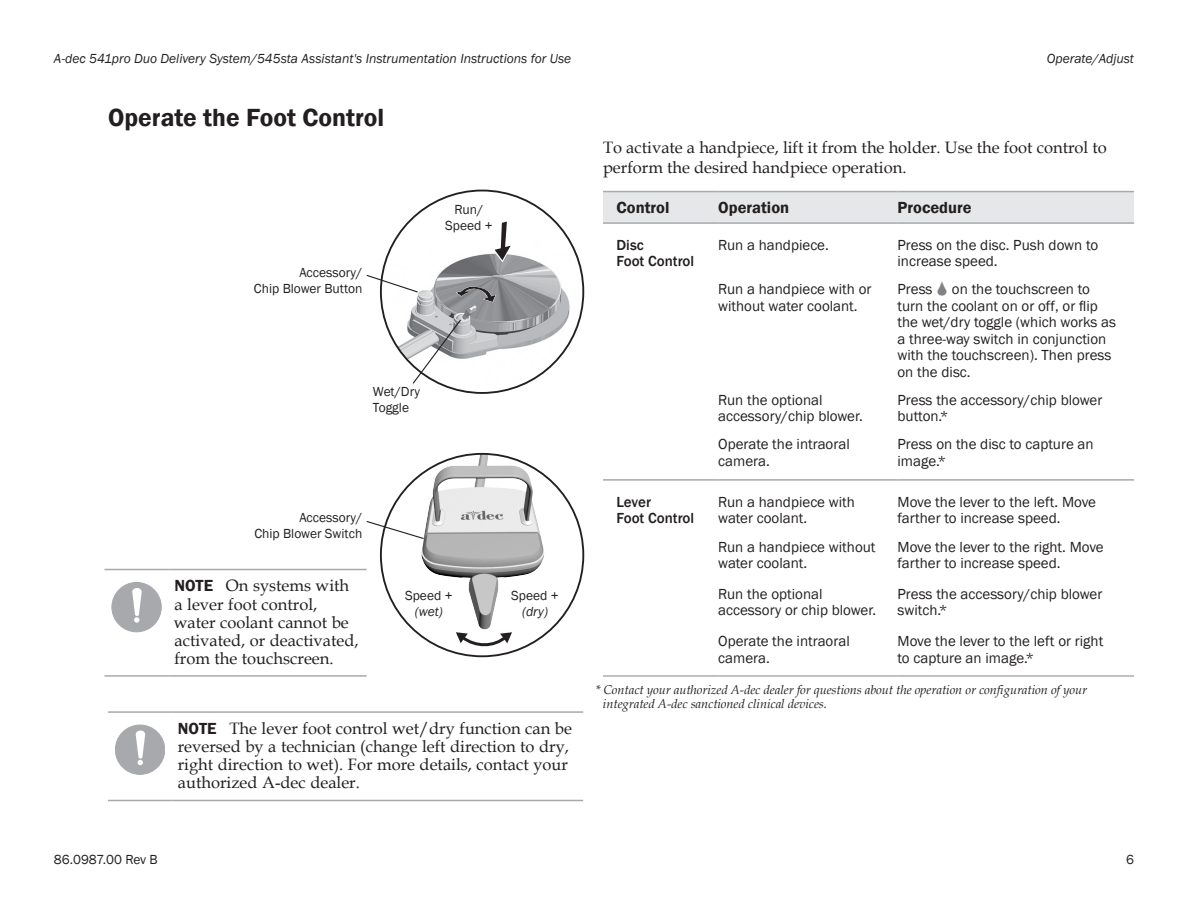
<style>
.page{position:relative;width:1188px;height:918px;background:#fff}
.page>*{position:absolute;margin:0;border:0;box-sizing:border-box;transform-origin:0 0}
.t1{font:600 25.5px "Franklin Gothic";color:#231f20}
.t2{font:16.5px/18px "Book Antiqua";color:#231f20}
.t3{font:600 16.5px "Franklin Gothic";color:#231f20}
.t4{font:15px/16.5px "Franklin Gothic";color:#231f20}
.t5{font:500 15px/16.5px "Franklin Gothic";color:#231f20}
.t6{font:italic 13.5px "Franklin Gothic";color:#231f20}
.t7{font:13.5px/15.8px "Franklin Gothic";color:#231f20;text-align:right}
.t8{font:italic 12.75px/14.2px "Book Antiqua";letter-spacing:-.005em;color:#231f20}
.s1{font-family:"Franklin Gothic";font-weight:600}
.s2{font-family:"Adec Touch Pad";color:#808285}
</style>
<div class="page">
<div style="left:603px;top:192px;width:531px;height:30px;background:#e6e7e9"></div>
<hr style="left:603px;top:191px;width:115px;height:1px;background:#a8a9ad">
<hr style="left:718px;top:191px;width:179px;height:1px;background:#a8a9ad">
<hr style="left:897px;top:191px;width:237px;height:1px;background:#a8a9ad">
<hr style="left:603px;top:675px;width:115px;height:2px;background:#acadb1">
<hr style="left:718px;top:675px;width:179px;height:2px;background:#acadb1">
<hr style="left:897px;top:675px;width:237px;height:2px;background:#acadb1">
<hr style="left:603px;top:222px;width:115px;height:2px;background:#a8a9ad">
<hr style="left:718px;top:222px;width:179px;height:2px;background:#a8a9ad">
<hr style="left:897px;top:222px;width:237px;height:2px;background:#a8a9ad">
<hr style="left:603px;top:479px;width:115px;height:2px;background:#a8a9ad">
<hr style="left:718px;top:479px;width:179px;height:2px;background:#a8a9ad">
<hr style="left:897px;top:479px;width:237px;height:2px;background:#a8a9ad">
<hr style="left:173px;top:711px;width:410px;height:2px;background:#a8a9ad">
<hr style="left:173px;top:800px;width:410px;height:1px;background:#a8a9ad">
<hr style="left:108px;top:711px;width:65px;height:2px;background:#a8a9ad">
<hr style="left:108px;top:800px;width:65px;height:1px;background:#a8a9ad">
<div style="left:115px;top:725px;width:50px;height:49px;background:#a8a9ad;border-radius:50%"></div>
<div style="left:115px;top:725px;width:50px;height:50px;border:1px solid #a8a9ad;border-radius:50%"></div>
<svg style="left:136px;top:730px;width:9px;height:35px"></svg>
<hr style="left:169px;top:569px;width:198px;height:1px;background:#a8a9ad">
<hr style="left:169px;top:675px;width:198px;height:2px;background:#a8a9ad">
<hr style="left:104px;top:569px;width:65px;height:1px;background:#a8a9ad">
<hr style="left:104px;top:675px;width:65px;height:2px;background:#a8a9ad">
<div style="left:112px;top:582px;width:49px;height:50px;background:#a8a9ad;border-radius:50%"></div>
<div style="left:112px;top:582px;width:49px;height:50px;border:1px solid #a8a9ad;border-radius:50%"></div>
<svg style="left:132px;top:588px;width:10px;height:35px"></svg>
<svg style="left:366px;top:520px;width:49px;height:22px"></svg>
<img style="left:415px;top:454px;width:134px;height:179px">
<svg style="left:456px;top:632px;width:56px;height:15px"></svg>
<img style="left:381px;top:239px;width:202px;height:147px">
<svg style="left:492px;top:221px;width:20px;height:41px"></svg>
<svg style="left:454px;top:285px;width:44px;height:18px"></svg>
<svg style="left:366px;top:274px;width:53px;height:19px"></svg>
<svg style="left:411px;top:318px;width:51px;height:67px"></svg>
<p class="t6" style="left:54px;top:50px;width:519px">A-dec 541pro Duo Delivery System/545sta Assistant's Instrumentation Instructions for Use</p>
<p class="t6" style="left:1047px;top:50px;width:89px">Operate/Adjust</p>
<h1 class="t1" style="left:108px;top:102px;width:278px">Operate the Foot Control</h1>
<p class="t7" style="left:254px;top:265px;width:110px">Accessory/<br>Chip Blower Button</p>
<p class="t7" style="left:445px;top:202px;width:49px;text-align:center">Run/<br>Speed +</p>
<p class="t7" style="left:373px;top:384px;width:49px;text-align:left">Wet/Dry<br>Toggle</p>
<p class="t7" style="left:254px;top:510px;width:110px">Accessory/<br>Chip Blower Switch</p>
<p class="t2" style="left:174px;top:576px;width:186px"><span class="s1">NOTE</span> On systems with a lever foot control, water coolant cannot be activated, or deactivated, from the touchscreen.</p>
<p class="t7" style="left:405px;top:588px;width:49px">Speed +</p>
<p class="t6" style="left:415px;top:603px;width:29px">(wet)</p>
<p class="t7" style="left:511px;top:588px;width:49px">Speed +</p>
<p class="t6" style="left:522px;top:603px;width:27px">(dry)</p>
<p class="t2" style="left:178px;top:719px;width:396px"><span class="s1">NOTE</span> The lever foot control wet/dry function can be reversed by a technician (change left direction to dry, right direction to wet). For more details, contact your authorized A-dec dealer.</p>
<p class="t2" style="left:603px;top:137px;width:505px;line-height:19.8px">To activate a handpiece, lift it from the holder. Use the foot control to perform the desired handpiece operation.</p>
<p class="t3" style="left:616px;top:197px;width:54px">Control</p>
<p class="t3" style="left:718px;top:197px;width:73px">Operation</p>
<p class="t3" style="left:897px;top:197px;width:76px">Procedure</p>
<p class="t5" style="left:616px;top:237px;width:79px">Disc<br>Foot Control</p>
<p class="t4" style="left:718px;top:237px;width:112px">Run a handpiece.</p>
<p class="t4" style="left:897px;top:237px;width:202px">Press on the disc. Push down to increase speed.</p>
<p class="t4" style="left:718px;top:281px;width:155px">Run a handpiece with or without water coolant.</p>
<p class="t4" style="left:897px;top:282px;width:220px">Press <span class="s2">w</span> on the touchscreen to turn the coolant on or off, or flip the wet/dry toggle (which works as a three-way switch in conjunction with the touchscreen). Then press on the disc.</p>
<p class="t4" style="left:718px;top:392px;width:146px">Run the optional accessory/chip blower.</p>
<p class="t4" style="left:897px;top:392px;width:206px">Press the accessory/chip blower button.*</p>
<p class="t4" style="left:718px;top:436px;width:133px">Operate the intraoral camera.</p>
<p class="t4" style="left:897px;top:436px;width:198px">Press on the disc to capture an image.*</p>
<p class="t5" style="left:616px;top:493px;width:79px">Lever<br>Foot Control</p>
<p class="t4" style="left:718px;top:494px;width:138px">Run a handpiece with water coolant.</p>
<p class="t4" style="left:897px;top:494px;width:200px">Move the lever to the left. Move farther to increase speed.</p>
<p class="t4" style="left:718px;top:539px;width:159px">Run a handpiece without water coolant.</p>
<p class="t4" style="left:897px;top:539px;width:208px">Move the lever to the right. Move farther to increase speed.</p>
<p class="t4" style="left:718px;top:586px;width:160px">Run the optional accessory or chip blower.</p>
<p class="t4" style="left:897px;top:586px;width:206px">Press the accessory/chip blower switch.*</p>
<p class="t4" style="left:718px;top:633px;width:133px">Operate the intraoral camera.</p>
<p class="t4" style="left:897px;top:633px;width:207px">Move the lever to the left or right to capture an image.*</p>
<p class="t8" style="left:603px;top:682px;width:486px;text-indent:-7px">* Contact your authorized A-dec dealer for questions about the operation or configuration of your integrated A-dec sanctioned clinical devices.</p>
<p class="t7" style="left:54px;top:852px;width:105px">86.0987.00 Rev B</p>
<p class="t7" style="left:1126px;top:852px;width:9px">6</p>
</div>
